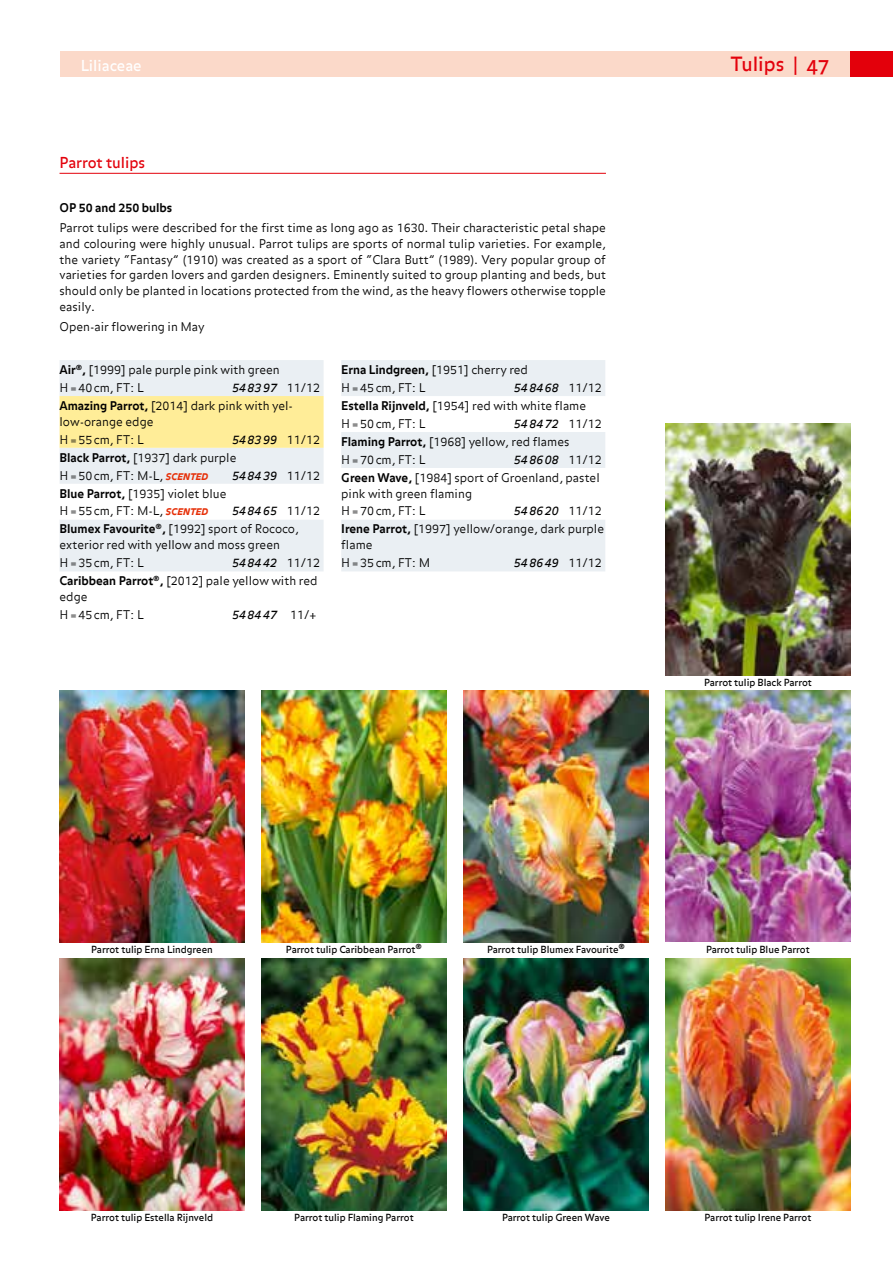
<style>
.page{position:relative;width:893px;height:1263px;background:#fff}
.page>*{position:absolute;margin:0;border:0;box-sizing:border-box;transform-origin:0 0}
.t1{font:19.5px "Balance OT";color:#e3000b}
.t2{font:15px "Balance OT";color:#e3000b}
.t3{font:15px "Balance OT";color:#fff}
.t4{font:300 12px/18px "Balance";color:#000}
.t5{font:italic 12px "Balance";color:#000}
.t6{font:700 12px "Balance";color:#000}
.t7{font:9.75px "Balance OT";color:#000}
.t8{font:700 7.05px "Balance";color:#000}
.s1{font-weight:700}
.s2{font-weight:400;font-style:italic}
.s3{font-family:"Balance Bold Caps";font-weight:400;font-style:italic;color:#e63009}
.s4{font-weight:300;font-style:normal}
</style>
<div class="page">
<div style="left:60px;top:51px;width:790px;height:26px;background:#fbd9c9"></div>
<div style="left:850px;top:51px;width:43px;height:26px;background:#e3000b"></div>
<hr style="left:60px;top:173px;width:546px;height:1px;background:#e3000b">
<svg style="left:60px;top:360px;width:264px;height:211px;fill:#eaeff3"></svg>
<div style="left:60px;top:396px;width:264px;height:52px;background:#ffed98"></div>
<svg style="left:341px;top:360px;width:264px;height:211px;fill:#eaeff3"></svg>
<img style="left:665px;top:423px;width:185px;height:252px">
<img style="left:665px;top:691px;width:185px;height:251px">
<img style="left:463px;top:691px;width:185px;height:252px">
<img style="left:60px;top:958px;width:184px;height:253px">
<img style="left:60px;top:691px;width:184px;height:252px">
<img style="left:261px;top:691px;width:185px;height:252px">
<img style="left:261px;top:958px;width:185px;height:253px">
<img style="left:463px;top:958px;width:185px;height:253px">
<img style="left:665px;top:958px;width:185px;height:253px">
<p class="t3" style="left:81px;top:57px;width:62px">Liliaceae</p>
<p class="t2" style="left:60px;top:154px;width:87px">Parrot tulips</p>
<p class="t6" style="left:60px;top:201px;width:114px">OP 50 and 250 bulbs</p>
<p class="t4" style="left:60px;top:221px;width:548px;line-height:15.8px;text-align:justify">Parrot tulips were described for the first time as long ago as 1630. Their characteristic petal shape and colouring were highly unusual. Parrot tulips are sports of normal tulip varieties. For example, the variety “Fantasy” (1910) was created as a sport of “Clara Butt” (1989). Very popular group of varieties for garden lovers and garden designers. Eminently suited to group planting and beds, but should only be planted in locations protected from the wind, as the heavy flowers otherwise topple easily.</p>
<p class="t4" style="left:60px;top:318px;width:146px">Open-air flowering in May</p>
<p class="t4" style="left:60px;top:361px;width:222px"><span class="s1">Air</span><sup>®</sup><span class="s1">,</span> [1999] pale purple pink with green<br>H=40cm, FT: L</p>
<p class="t4" style="left:341px;top:361px;width:188px"><span class="s1">Erna Lindgreen,</span> [1951] cherry red<br>H=45cm, FT: L</p>
<p class="t4" style="left:60px;top:379px;width:262px;text-indent:173px"><span class="s2">548397</span> 11/12<br><span class="s1">Amazing Parrot,</span> [2014] dark pink with yel-</p>
<p class="t4" style="left:60px;top:413px;width:96px">low-orange edge<br>H=55cm, FT: L</p>
<p class="t4" style="left:341px;top:379px;width:262px;text-indent:173px"><span class="s2">548468</span> 11/12<br><span class="s1">Estella Rijnveld,</span> [1954] red with white flame<br>H=50cm, FT: L</p>
<p class="t4" style="left:341px;top:415px;width:262px;text-indent:173px"><span class="s2">548472</span> 11/12<br><span class="s1">Flaming Parrot,</span> [1968] yellow, red flames<br>H=70cm, FT: L</p>
<p class="t4" style="left:60px;top:431px;width:262px;text-indent:173px"><span class="s2">548399</span> 11/12<br><span class="s1">Black Parrot,</span> [1937] dark purple<br>H=50cm, FT: M-L, <span class="s3">scented</span></p>
<p class="t4" style="left:341px;top:451px;width:262px;text-align:right"><span class="s2">548608</span> 11/12<br><span class="s1">Green Wave,</span> [1984] sport of Groenland, pastel</p>
<p class="t4" style="left:341px;top:485px;width:132px">pink with green flaming<br>H=70cm, FT: L</p>
<p class="t5" style="left:232px;top:468px;width:89px">548439 <span class="s4">11/12</span></p>
<p class="t4" style="left:60px;top:485px;width:169px"><span class="s1">Blue Parrot,</span> [1935] violet blue<br>H=55cm, FT: M-L, <span class="s3">scented</span></p>
<p class="t4" style="left:60px;top:503px;width:262px;text-indent:173px"><span class="s2">548465</span> 11/12<br><span class="s1">Blumex Favourite</span><sup>®</sup><span class="s1">,</span> [1992] sport of Rococo,</p>
<p class="t4" style="left:60px;top:537px;width:222px">exterior red with yellow and moss green<br>H=35cm, FT: L</p>
<p class="t4" style="left:341px;top:503px;width:264px;text-align:right"><span class="s2">548620</span> 11/12<br><span class="s1">Irene Parrot,</span> [1997] yellow/orange, dark purple</p>
<p class="t4" style="left:341px;top:537px;width:90px">flame<br>H=35cm, FT: M</p>
<p class="t4" style="left:60px;top:555px;width:262px;text-align:right"><span class="s2">548442</span> 11/12<br><span class="s1">Caribbean Parrot</span><sup>®</sup><span class="s1">,</span> [2012] pale yellow with red</p>
<p class="t4" style="left:60px;top:588px;width:86px">edge<br>H=45cm, FT: L</p>
<p class="t5" style="left:514px;top:556px;width:89px">548649 <span class="s4">11/12</span></p>
<p class="t5" style="left:232px;top:608px;width:86px">548447 <span class="s4">11/+</span></p>
<h1 class="t1" style="left:731px;top:53px;width:100px">Tulips | 47</h1>
<p class="t7" style="left:704px;top:676px;width:109px">Parrot tulip Black Parrot</p>
<p class="t7" style="left:91px;top:944px;width:123px">Parrot tulip Erna Lindgreen</p>
<p class="t7" style="left:286px;top:944px;width:138px">Parrot tulip Caribbean Parrot<sup>®</sup></p>
<p class="t8" style="left:618px;top:943px;width:8px">®</p>
<p class="t7" style="left:487px;top:944px;width:133px">Parrot tulip Blumex Favourite</p>
<p class="t7" style="left:706px;top:944px;width:105px">Parrot tulip Blue Parrot</p>
<p class="t7" style="left:91px;top:1212px;width:124px">Parrot tulip Estella Rijnveld</p>
<p class="t7" style="left:294px;top:1212px;width:121px">Parrot tulip Flaming Parrot</p>
<p class="t7" style="left:502px;top:1212px;width:109px">Parrot tulip Green Wave</p>
<p class="t7" style="left:704px;top:1212px;width:108px">Parrot tulip Irene Parrot</p>
</div>
